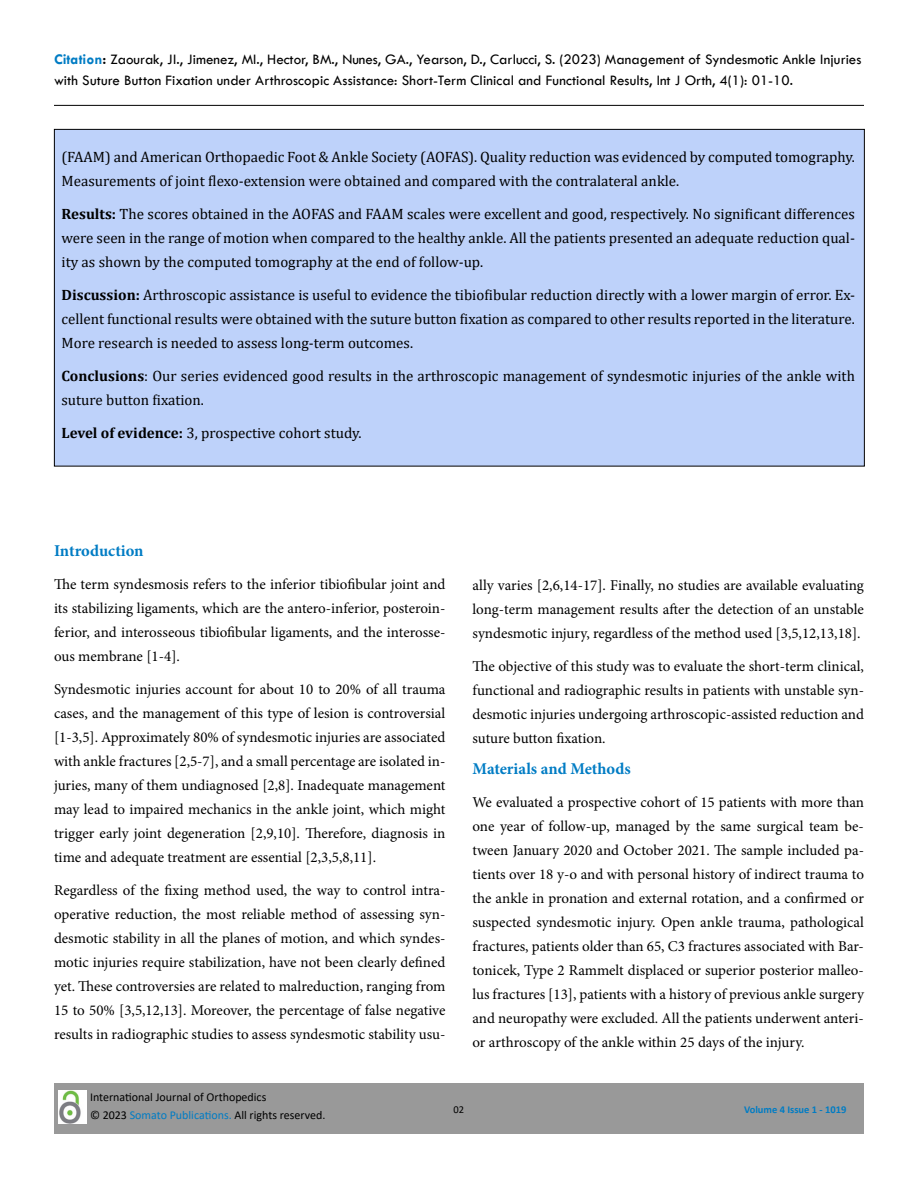
<style>
.page{position:relative;width:918px;height:1188px;background:#fff}
.page>*{position:absolute;margin:0;border:0;box-sizing:border-box;transform-origin:0 0}
.t1{font:700 16.5px "Minion Pro";color:#007cc4}
.t2{font:15px/24px "Minion Pro";color:#000;text-align:justify}
.t3{font:15px/24px "Cambria";color:#000}
.t4{font:15px/21px "Tw Cen";color:#000}
.t5{font:12px/18px "Calibri";color:#000}
.t6{font:700 10.5px "Calibri";color:#007cc4}
.t7{font:10.5px "Calibri";color:#000}
.s1{font-weight:700;color:#007cc4}
.s2{font-weight:700}
.s3{color:#007cc4}
</style>
<div class="page">
<hr style="left:54px;top:105px;width:810px;height:1px;background:#000">
<div style="left:54px;top:1083px;width:810px;height:51px;background:#999"></div>
<img style="left:58px;top:1090px;width:29px;height:33px">
<div style="left:54px;top:129px;width:810px;height:337px;background:#bed2fa"></div>
<p class="t4" style="left:54px;top:49px;width:809px"><span class="s1">Citation</span><span class="s2">:</span> Zaourak, JI., Jimenez, MI., Hector, BM., Nunes, GA., Yearson, D., Carlucci, S. (2023) Management of Syndesmotic Ankle Injuries with Suture Button Fixation under Arthroscopic Assistance: Short-Term Clinical and Functional Results, Int J Orth, 4(1): 01-10.</p>
<p class="t3" style="left:62px;top:144px;width:795px">(FAAM) and American Orthopaedic Foot &amp; Ankle Society (AOFAS). Quality reduction was evidenced by computed tomography.<br>Measurements of joint flexo-extension were obtained and compared with the contralateral ankle.</p>
<p class="t3" style="left:62px;top:201px;width:795px;text-align:justify"><span class="s2">Results:</span> The scores obtained in the AOFAS and FAAM scales were excellent and good, respectively. No significant differences were seen in the range of motion when compared to the healthy ankle. All the patients presented an adequate reduction qual&shy;ity as shown by the computed tomography at the end of follow-up.</p>
<p class="t3" style="left:62px;top:282px;width:795px;text-align:justify"><span class="s2">Discussion:</span> Arthroscopic assistance is useful to evidence the tibiofibular reduction directly with a lower margin of error. Ex&shy;cellent functional results were obtained with the suture button fixation as compared to other results reported in the literature.<br>More research is needed to assess long-term outcomes.</p>
<p class="t3" style="left:62px;top:363px;width:795px"><span class="s2">Conclusions</span>: Our series evidenced good results in the arthroscopic management of syndesmotic injuries of the ankle with suture button fixation.</p>
<p class="t3" style="left:62px;top:420px;width:302px"><span class="s2">Level of evidence:</span> 3, prospective cohort study.</p>
<p class="t1" style="left:54px;top:540px;width:91px">Introduction</p>
<p class="t2" style="left:54px;top:573px;width:393px">The term syndesmosis refers to the inferior tibiofibular joint and its stabilizing ligaments, which are the antero-inferior, posteroin&shy;ferior, and interosseous tibiofibular ligaments, and the interosse&shy;ous membrane [1-4].</p>
<p class="t2" style="left:54px;top:678px;width:393px">Syndesmotic injuries account for about 10 to 20% of all trauma cases, and the management of this type of lesion is controversial [1-3,5]. Approximately 80% of syndesmotic injuries are associated with ankle fractures [2,5-7], and a small percentage are isolated in&shy;juries, many of them undiagnosed [2,8]. Inadequate management may lead to impaired mechanics in the ankle joint, which might trigger early joint degeneration [2,9,10]. Therefore, diagnosis in time and adequate treatment are essential [2,3,5,8,11].</p>
<p class="t2" style="left:54px;top:879px;width:393px">Regardless of the fixing method used, the way to control intra&shy;operative reduction, the most reliable method of assessing syn&shy;desmotic stability in all the planes of motion, and which syndes&shy;motic injuries require stabilization, have not been clearly defined yet. These controversies are related to malreduction, ranging from 15 to 50% [3,5,12,13]. Moreover, the percentage of false negative results in radiographic studies to assess syndesmotic stability usu-</p>
<p class="t2" style="left:472px;top:573px;width:393px">ally varies [2,6,14-17]. Finally, no studies are available evaluating long-term management results after the detection of an unstable syndesmotic injury, regardless of the method used [3,5,12,13,18].</p>
<p class="t2" style="left:472px;top:654px;width:393px">The objective of this study was to evaluate the short-term clinical, functional and radiographic results in patients with unstable syn&shy;desmotic injuries undergoing arthroscopic-assisted reduction and suture button fixation.</p>
<p class="t1" style="left:472px;top:758px;width:160px">Materials and Methods</p>
<p class="t2" style="left:472px;top:791px;width:393px">We evaluated a prospective cohort of 15 patients with more than one year of follow-up, managed by the same surgical team be&shy;tween January 2020 and October 2021. The sample included pa&shy;tients over 18 y-o and with personal history of indirect trauma to the ankle in pronation and external rotation, and a confirmed or suspected syndesmotic injury. Open ankle trauma, pathological fractures, patients older than 65, C3 fractures associated with Bar&shy;tonicek, Type 2 Rammelt displaced or superior posterior malleo&shy;lus fractures [13], patients with a history of previous ankle surgery and neuropathy were excluded. All the patients underwent anteri&shy;or arthroscopy of the ankle within 25 days of the injury.</p>
<p class="t5" style="left:90px;top:1088px;width:237px">International Journal of Orthopedics<br>© 2023 <span class="s3">Somato Publications.</span> All rights reserved.</p>
<p class="t7" style="left:453px;top:1103px;width:12px">02</p>
<p class="t6" style="left:744px;top:1102px;width:104px">Volume 4 Issue 1 - 1019</p>
</div>
